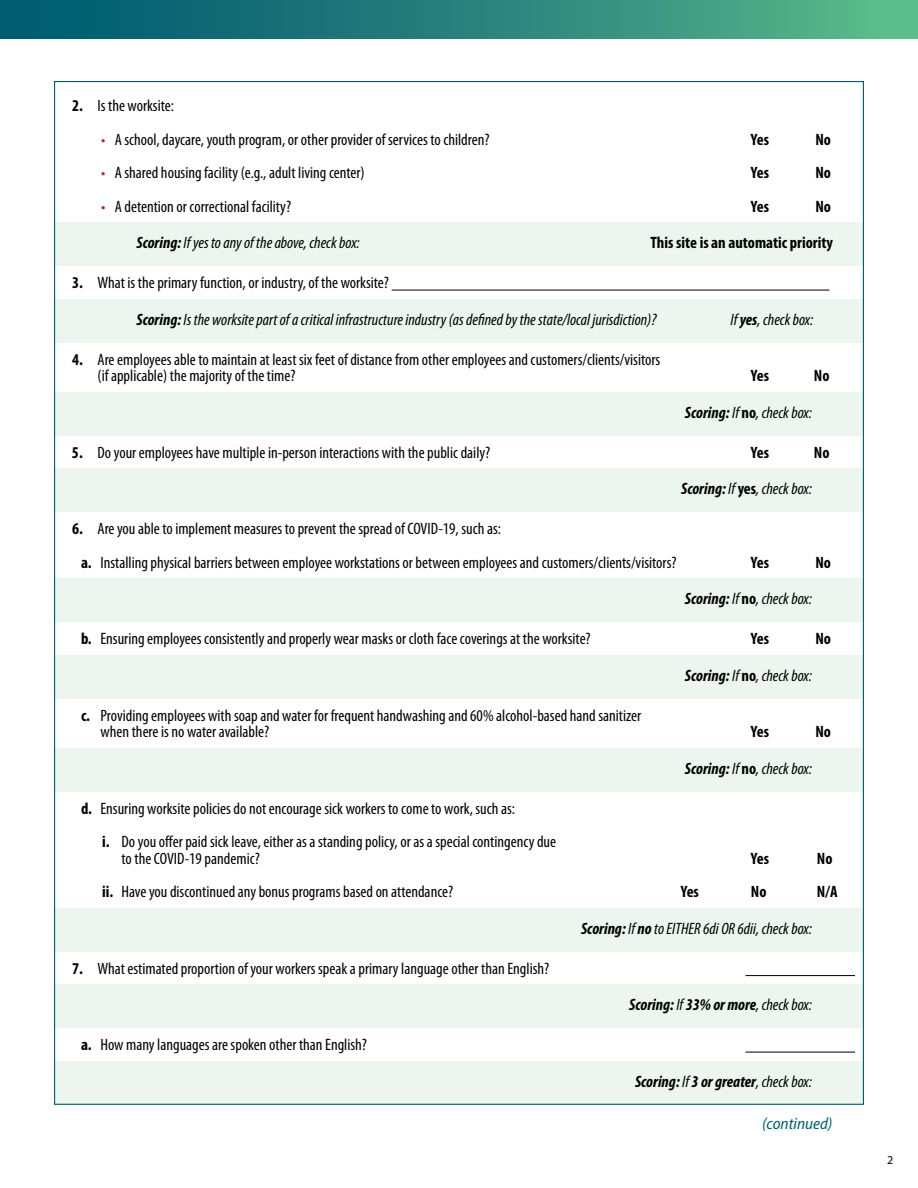
<style>
.page{position:relative;width:918px;height:1188px;background:#fff}
.page>*{position:absolute;margin:0;border:0;box-sizing:border-box;transform-origin:0 0}
.t1{font:condensed 16.5px/16.5px "Myriad Pro";color:#000}
.scoring_bar{font:italic condensed 16.5px "Myriad Pro";color:#000}
.scoring_bar_right{font:italic condensed 16.5px "Myriad Pro";color:#000}
.scoring_bar-2{font:700 condensed 16.5px "Myriad Pro";color:#000}
.scoring_bar_right-2{font:italic 700 condensed 16.5px "Myriad Pro";color:#000}
.continue{font:italic semi-condensed 16.5px "Myriad Pro";color:#005e70}
.t2{font:12px "Myriad Pro";color:#000}
.s1{font-weight:700}
.s2{color:#b21f24}
.s3{font-weight:700;font-style:normal}
.s4{font-weight:400}
</style>
<div class="page">
<div style="left:0;top:0;width:918px;height:38px;background:linear-gradient(to right,#00526e,#5bb88b)"></div>
<div style="left:54px;top:222px;width:810px;height:44px;background:#ecf6ef"></div>
<hr style="left:392px;top:290px;width:438px;height:1px;background:#000">
<div style="left:54px;top:299px;width:810px;height:44px;background:#ecf6ef"></div>
<div style="left:54px;top:392px;width:810px;height:44px;background:#ecf6ef"></div>
<div style="left:54px;top:468px;width:810px;height:44px;background:#ecf6ef"></div>
<div style="left:54px;top:578px;width:810px;height:44px;background:#ecf6ef"></div>
<div style="left:54px;top:655px;width:810px;height:44px;background:#ecf6ef"></div>
<div style="left:54px;top:748px;width:810px;height:44px;background:#ecf6ef"></div>
<div style="left:54px;top:908px;width:810px;height:44px;background:#ecf6ef"></div>
<hr style="left:746px;top:975px;width:109px;height:1px;background:#000">
<div style="left:54px;top:984px;width:810px;height:44px;background:#ecf6ef"></div>
<hr style="left:746px;top:1052px;width:109px;height:1px;background:#000">
<div style="left:54px;top:1061px;width:810px;height:44px;background:#ecf6ef"></div>
<p class="t1" style="left:72px;top:98px;width:104px"><span class="s1">2.</span> Is the worksite:</p>
<p class="t1" style="left:101px;top:132px;width:390px"><span class="s2">•</span> A school, daycare, youth program, or other provider of services to children?</p>
<p class="scoring_bar-2" style="left:751px;top:130px;width:20px">Yes</p>
<p class="scoring_bar-2" style="left:815px;top:130px;width:17px">No</p>
<p class="t1" style="left:101px;top:165px;width:265px"><span class="s2">•</span> A shared housing facility (e.g., adult living center)</p>
<p class="scoring_bar-2" style="left:751px;top:164px;width:20px">Yes</p>
<p class="scoring_bar-2" style="left:815px;top:164px;width:17px">No</p>
<p class="t1" style="left:101px;top:199px;width:191px"><span class="s2">•</span> A detention or correctional facility?</p>
<p class="scoring_bar-2" style="left:751px;top:197px;width:20px">Yes</p>
<p class="scoring_bar-2" style="left:815px;top:197px;width:17px">No</p>
<p class="scoring_bar" style="left:136px;top:234px;width:225px"><span class="s1">Scoring:</span> If yes to any of the above, check box:</p>
<p class="scoring_bar-2" style="left:650px;top:234px;width:184px">This site is an automatic priority</p>
<p class="t1" style="left:72px;top:275px;width:319px"><span class="s1">3.</span> What is the primary function, or industry, of the worksite?</p>
<p class="scoring_bar" style="left:136px;top:311px;width:522px"><span class="s1">Scoring:</span> Is the worksite part of a critical infrastructure industry (as defined by the state/local jurisdiction)?</p>
<p class="scoring_bar" style="left:730px;top:311px;width:84px">If <span class="s1">yes</span>, check box:</p>
<p class="t1" style="left:98px;top:352px;width:564px;text-indent:-26px"><span class="s1">4.</span> Are employees able to maintain at least six feet of distance from other employees and customers/clients/visitors (if applicable) the majority of the time?</p>
<p class="scoring_bar-2" style="left:751px;top:367px;width:20px">Yes</p>
<p class="scoring_bar-2" style="left:814px;top:367px;width:17px">No</p>
<p class="scoring_bar_right" style="left:685px;top:404px;width:129px"><span class="s1">Scoring:</span> If <span class="s3">no</span>, check box:</p>
<p class="t1" style="left:72px;top:445px;width:420px"><span class="s1">5.</span> Do your employees have multiple in-person interactions with the public daily?</p>
<p class="scoring_bar-2" style="left:751px;top:443px;width:20px">Yes</p>
<p class="scoring_bar-2" style="left:814px;top:443px;width:17px">No</p>
<p class="scoring_bar_right" style="left:681px;top:480px;width:132px"><span class="s1">Scoring:</span> If <span class="s3">yes</span>, check box:</p>
<p class="t1" style="left:72px;top:521px;width:431px"><span class="s1">6.</span> Are you able to implement measures to prevent the spread of COVID-19, such as:</p>
<p class="t1" style="left:81px;top:555px;width:597px"><span class="s1">a.</span> Installing physical barriers between employee workstations or between employees and customers/clients/visitors?</p>
<p class="scoring_bar-2" style="left:751px;top:553px;width:20px">Yes</p>
<p class="scoring_bar-2" style="left:815px;top:553px;width:17px">No</p>
<p class="scoring_bar_right" style="left:685px;top:590px;width:129px"><span class="s1">Scoring:</span> If <span class="s3">no</span>, check box:</p>
<p class="t1" style="left:81px;top:631px;width:511px"><span class="s1">b.</span> Ensuring employees consistently and properly wear masks or cloth face coverings at the worksite?</p>
<p class="scoring_bar-2" style="left:751px;top:630px;width:20px">Yes</p>
<p class="scoring_bar-2" style="left:815px;top:630px;width:17px">No</p>
<p class="scoring_bar_right" style="left:685px;top:667px;width:129px"><span class="s1">Scoring:</span> If <span class="s3">no</span>, check box:</p>
<p class="t1" style="left:100px;top:708px;width:542px;text-indent:-20px"><span class="s1">c.</span> Providing employees with soap and water for frequent handwashing and 60% alcohol-based hand sanitizer when there is no water available?</p>
<p class="scoring_bar-2" style="left:751px;top:723px;width:20px">Yes</p>
<p class="scoring_bar-2" style="left:815px;top:723px;width:17px">No</p>
<p class="scoring_bar_right" style="left:685px;top:760px;width:129px"><span class="s1">Scoring:</span> If <span class="s3">no</span>, check box:</p>
<p class="t1" style="left:81px;top:801px;width:436px"><span class="s1">d.</span> Ensuring worksite policies do not encourage sick workers to come to work, such as:</p>
<p class="t1" style="left:122px;top:834px;width:436px;text-indent:-20px"><span class="s1">i.</span> Do you offer paid sick leave, either as a standing policy, or as a special contingency due to the COVID-19 pandemic?</p>
<p class="scoring_bar-2" style="left:751px;top:849px;width:20px">Yes</p>
<p class="scoring_bar-2" style="left:817px;top:849px;width:17px">No</p>
<p class="t1" style="left:102px;top:884px;width:353px"><span class="s1">ii.</span> Have you discontinued any bonus programs based on attendance?</p>
<p class="scoring_bar-2" style="left:681px;top:883px;width:20px">Yes</p>
<p class="scoring_bar-2" style="left:751px;top:883px;width:17px">No</p>
<p class="scoring_bar-2" style="left:817px;top:883px;width:22px">N/A</p>
<p class="scoring_bar_right" style="left:581px;top:920px;width:232px"><span class="s1">Scoring:</span> If <span class="s1">no</span> to EITHER 6di OR 6dii, check box:</p>
<p class="t1" style="left:72px;top:961px;width:479px"><span class="s1">7.</span> What estimated proportion of your workers speak a primary language other than English?</p>
<p class="scoring_bar_right-2" style="left:629px;top:996px;width:184px">Scoring: <span class="s4">If</span> 33% or more<span class="s4">, check box:</span></p>
<p class="t1" style="left:81px;top:1037px;width:288px"><span class="s1">a.</span> How many languages are spoken other than English?</p>
<p class="scoring_bar_right-2" style="left:635px;top:1073px;width:179px">Scoring: <span class="s4">If</span> 3 or greater<span class="s4">, check box:</span></p>
<p class="continue" style="left:762px;top:1115px;width:72px">(continued)</p>
<p class="t2" style="left:887px;top:1152px;width:8px">2</p>
</div>
